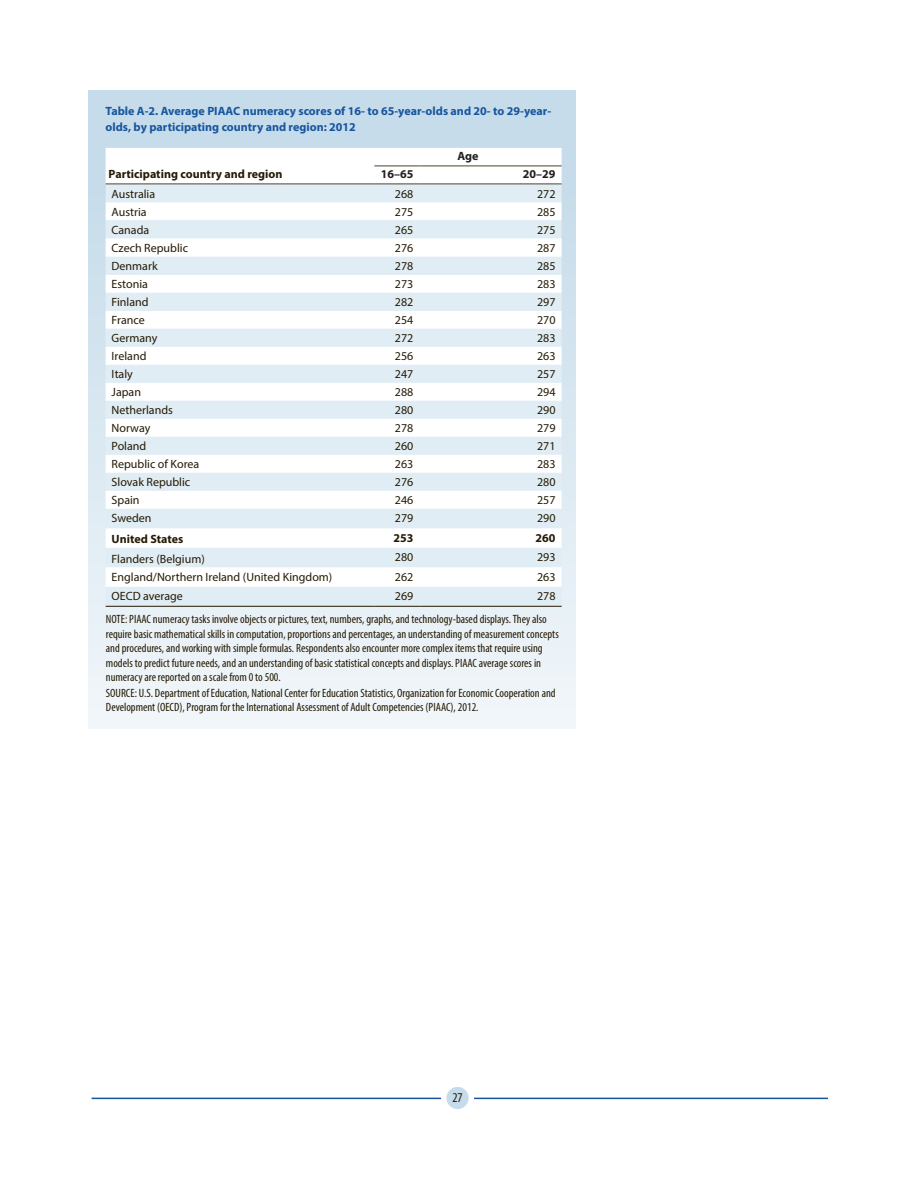
<style>
.page{position:relative;width:918px;height:1188px;background:#fff}
.page>*{position:absolute;margin:0;border:0;box-sizing:border-box;transform-origin:0 0}
.t1{font:condensed 13.5px "Myriad Pro";color:#251a05}
.t2{font:condensed 12px/14.4px "Myriad Pro";color:#251a05}
.Table_Stub_L{font:12px "Myriad Pro";color:#251a05}
.Table_Body_R{font:12px "Myriad Pro";color:#251a05}
.t3{font:700 12px/16.5px "Myriad Pro";color:#18559e}
.Table_Head_L{font:700 12px "Myriad Pro";color:#251a05}
.Table_Stub_L-2{font:700 12px "Myriad Pro";color:#251a05}
.Table_Head_R{font:700 12px "Myriad Pro";color:#231f20}
.Table_Body_R-2{font:700 12px "Myriad Pro";color:#251a05}
.Table_Head_C{font:700 12px "Myriad Pro";color:#231f20}
</style>
<div class="page">
<div style="left:446px;top:1087px;width:23px;height:22px;background:#c6dcea;border-radius:50%"></div>
<hr style="left:474px;top:1098px;width:354px;height:1px;background:#18559e">
<hr style="left:92px;top:1098px;width:349px;height:1px;background:#18559e">
<div style="left:88px;top:90px;width:488px;height:639px;background:linear-gradient(to bottom,#c1d9e8,#f1f6f9)"></div>
<svg style="left:106px;top:148px;width:456px;height:36px"></svg>
<div style="left:106px;top:185px;width:456px;height:421px;background:#e1edf4"></div>
<svg style="left:106px;top:202px;width:456px;height:385px"></svg>
<hr style="left:374px;top:166px;width:45px;height:1px;background:#50452e">
<hr style="left:419px;top:166px;width:143px;height:1px;background:#50452e">
<hr style="left:106px;top:184px;width:268px;height:1px;background:#50452e">
<hr style="left:374px;top:184px;width:45px;height:1px;background:#50452e">
<hr style="left:419px;top:184px;width:143px;height:1px;background:#50452e">
<hr style="left:106px;top:606px;width:268px;height:1px;background:#251a05">
<hr style="left:374px;top:606px;width:45px;height:1px;background:#251a05">
<hr style="left:419px;top:606px;width:143px;height:1px;background:#251a05">
<p class="t3" style="left:106px;top:102px;width:447px">Table A-2. Average PIAAC numeracy scores of 16- to 65-year-olds and 20- to 29-year&shy;olds, by participating country and region: 2012</p>
<p class="Table_Head_L" style="left:109px;top:166px;width:175px">Participating country and region</p>
<p class="Table_Head_C" style="left:457px;top:148px;width:23px">Age</p>
<p class="Table_Head_R" style="left:381px;top:166px;width:34px">16–65</p>
<p class="Table_Head_R" style="left:523px;top:166px;width:34px">20–29</p>
<p class="Table_Stub_L" style="left:112px;top:186px;width:45px">Australia</p>
<p class="Table_Body_R" style="left:395px;top:186px;width:20px">268</p>
<p class="Table_Body_R" style="left:537px;top:186px;width:20px">272</p>
<p class="Table_Stub_L" style="left:112px;top:204px;width:37px">Austria</p>
<p class="Table_Body_R" style="left:395px;top:204px;width:20px">275</p>
<p class="Table_Body_R" style="left:537px;top:204px;width:20px">285</p>
<p class="Table_Stub_L" style="left:112px;top:222px;width:39px">Canada</p>
<p class="Table_Body_R" style="left:395px;top:222px;width:20px">265</p>
<p class="Table_Body_R" style="left:537px;top:222px;width:20px">275</p>
<p class="Table_Stub_L" style="left:112px;top:241px;width:78px">Czech Republic</p>
<p class="Table_Body_R" style="left:395px;top:241px;width:20px">276</p>
<p class="Table_Body_R" style="left:537px;top:241px;width:20px">287</p>
<p class="Table_Stub_L" style="left:112px;top:259px;width:48px">Denmark</p>
<p class="Table_Body_R" style="left:395px;top:259px;width:20px">278</p>
<p class="Table_Body_R" style="left:537px;top:259px;width:20px">285</p>
<p class="Table_Stub_L" style="left:112px;top:277px;width:38px">Estonia</p>
<p class="Table_Body_R" style="left:395px;top:277px;width:20px">273</p>
<p class="Table_Body_R" style="left:537px;top:277px;width:20px">283</p>
<p class="Table_Stub_L" style="left:112px;top:295px;width:39px">Finland</p>
<p class="Table_Body_R" style="left:395px;top:295px;width:20px">282</p>
<p class="Table_Body_R" style="left:537px;top:295px;width:20px">297</p>
<p class="Table_Stub_L" style="left:112px;top:313px;width:35px">France</p>
<p class="Table_Body_R" style="left:395px;top:313px;width:20px">254</p>
<p class="Table_Body_R" style="left:537px;top:313px;width:20px">270</p>
<p class="Table_Stub_L" style="left:112px;top:331px;width:47px">Germany</p>
<p class="Table_Body_R" style="left:395px;top:331px;width:20px">272</p>
<p class="Table_Body_R" style="left:537px;top:331px;width:20px">283</p>
<p class="Table_Stub_L" style="left:112px;top:349px;width:36px">Ireland</p>
<p class="Table_Body_R" style="left:395px;top:349px;width:20px">256</p>
<p class="Table_Body_R" style="left:537px;top:349px;width:20px">263</p>
<p class="Table_Stub_L" style="left:112px;top:367px;width:23px">Italy</p>
<p class="Table_Body_R" style="left:395px;top:367px;width:20px">247</p>
<p class="Table_Body_R" style="left:537px;top:367px;width:20px">257</p>
<p class="Table_Stub_L" style="left:112px;top:385px;width:31px">Japan</p>
<p class="Table_Body_R" style="left:395px;top:385px;width:20px">288</p>
<p class="Table_Body_R" style="left:537px;top:385px;width:20px">294</p>
<p class="Table_Stub_L" style="left:112px;top:403px;width:63px">Netherlands</p>
<p class="Table_Body_R" style="left:395px;top:403px;width:20px">280</p>
<p class="Table_Body_R" style="left:537px;top:403px;width:20px">290</p>
<p class="Table_Stub_L" style="left:112px;top:421px;width:40px">Norway</p>
<p class="Table_Body_R" style="left:395px;top:421px;width:20px">278</p>
<p class="Table_Body_R" style="left:537px;top:421px;width:20px">279</p>
<p class="Table_Stub_L" style="left:112px;top:439px;width:36px">Poland</p>
<p class="Table_Body_R" style="left:395px;top:439px;width:20px">260</p>
<p class="Table_Body_R" style="left:537px;top:439px;width:20px">271</p>
<p class="Table_Stub_L" style="left:112px;top:457px;width:89px">Republic of Korea</p>
<p class="Table_Body_R" style="left:395px;top:457px;width:20px">263</p>
<p class="Table_Body_R" style="left:537px;top:457px;width:20px">283</p>
<p class="Table_Stub_L" style="left:112px;top:475px;width:80px">Slovak Republic</p>
<p class="Table_Body_R" style="left:395px;top:475px;width:20px">276</p>
<p class="Table_Body_R" style="left:537px;top:475px;width:20px">280</p>
<p class="Table_Stub_L" style="left:112px;top:493px;width:29px">Spain</p>
<p class="Table_Body_R" style="left:395px;top:493px;width:20px">246</p>
<p class="Table_Body_R" style="left:537px;top:493px;width:20px">257</p>
<p class="Table_Stub_L" style="left:112px;top:511px;width:41px">Sweden</p>
<p class="Table_Body_R" style="left:395px;top:511px;width:20px">279</p>
<p class="Table_Body_R" style="left:537px;top:511px;width:20px">290</p>
<p class="Table_Stub_L-2" style="left:112px;top:531px;width:73px">United States</p>
<p class="Table_Body_R-2" style="left:393px;top:530px;width:21px">253</p>
<p class="Table_Body_R-2" style="left:536px;top:530px;width:21px">260</p>
<p class="Table_Stub_L" style="left:112px;top:551px;width:95px">Flanders (Belgium)</p>
<p class="Table_Body_R" style="left:395px;top:550px;width:20px">280</p>
<p class="Table_Body_R" style="left:537px;top:550px;width:20px">293</p>
<p class="Table_Stub_L" style="left:112px;top:569px;width:222px">England/Northern Ireland (United Kingdom)</p>
<p class="Table_Body_R" style="left:395px;top:569px;width:20px">262</p>
<p class="Table_Body_R" style="left:537px;top:569px;width:20px">263</p>
<p class="Table_Stub_L" style="left:112px;top:589px;width:73px">OECD average</p>
<p class="Table_Body_R" style="left:395px;top:589px;width:20px">269</p>
<p class="Table_Body_R" style="left:537px;top:589px;width:20px">278</p>
<p class="t2" style="left:106px;top:612px;width:454px">NOTE: PIAAC numeracy tasks involve objects or pictures, text, numbers, graphs, and technology-based displays. They also require basic mathematical skills in computation, proportions and percentages, an understanding of measurement concepts and procedures, and working with simple formulas. Respondents also encounter more complex items that require using models to predict future needs, and an understanding of basic statistical concepts and displays. PIAAC average scores in numeracy are reported on a scale from 0 to 500.</p>
<p class="t2" style="left:106px;top:686px;width:451px">SOURCE: U.S. Department of Education, National Center for Education Statistics, Organization for Economic Cooperation and<br>Development (OECD), Program for the International Assessment of Adult Competencies (PIAAC), 2012.</p>
<p class="t1" style="left:452px;top:1090px;width:12px">27</p>
</div>
